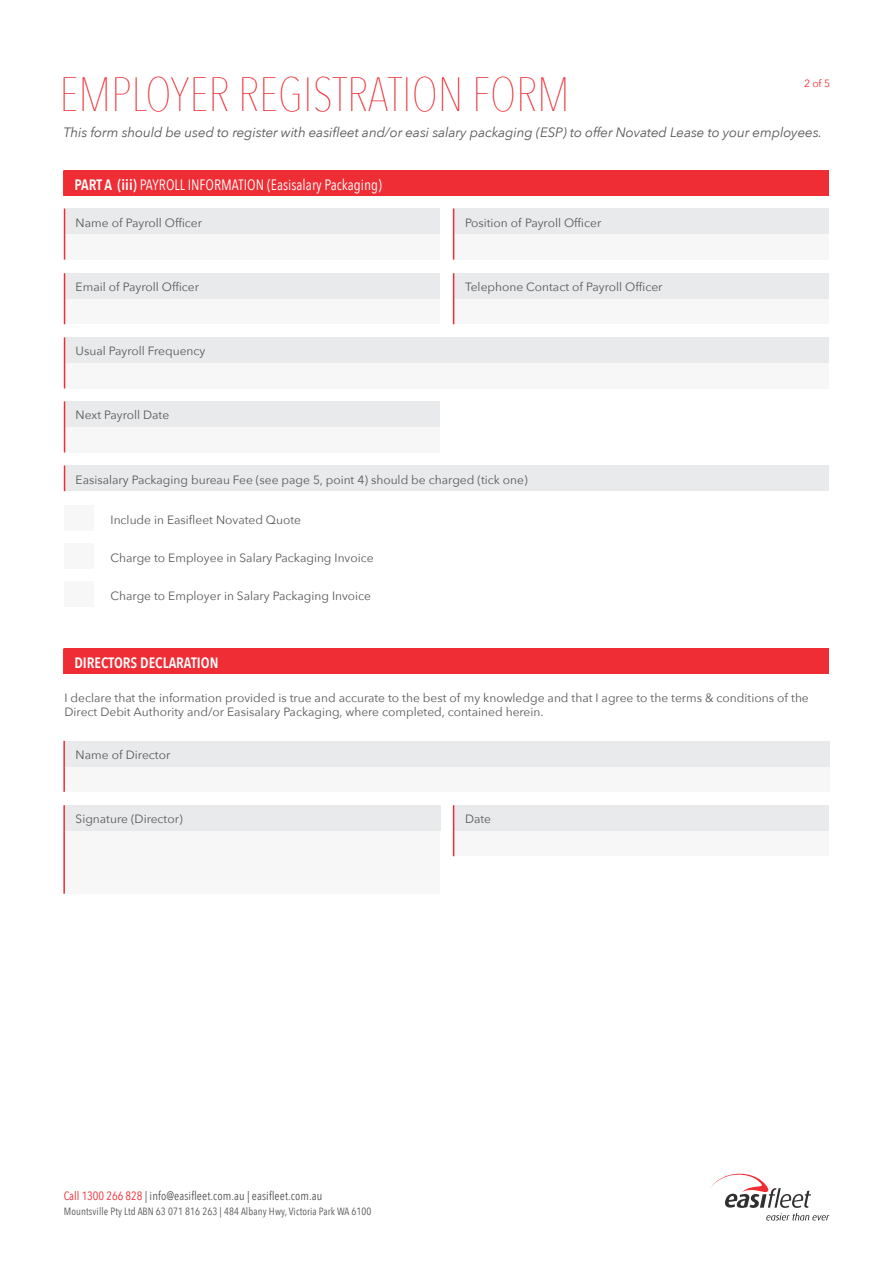
<style>
.page{position:relative;width:893px;height:1263px;background:#fff}
.page>*{position:absolute;margin:0;border:0;box-sizing:border-box;transform-origin:0 0}
.t1{font:200 48px "Avenir Next Condensed";color:#ee2d34}
.t2{font:15px "Avenir Next Condensed";color:#fff}
.t3{font:600 15px "Avenir Next Condensed";color:#fff}
.t4{font:italic 13.5px "Avenir Next";letter-spacing:-.01em;color:#57585a}
.t5{font:12px/14.4px "Avenir Next";color:#57585a}
.t6{font:12px "Avenir Next Condensed";letter-spacing:.01em;color:#57585a}
.t7{font:10.5px "Avenir Next Condensed";letter-spacing:.01em;color:#57585a}
.t8{font:10.5px "Avenir Next";color:#ee2d34}
.s1{font-weight:600}
.s2{color:#ee2d34}
</style>
<div class="page">
<svg style="left:711px;top:1173px;width:118px;height:47px"></svg>
<div style="left:65px;top:234px;width:375px;height:26px;background:#f7f7f8"></div>
<div style="left:65px;top:299px;width:375px;height:25px;background:#f7f7f8"></div>
<div style="left:65px;top:427px;width:375px;height:25px;background:#f7f7f8"></div>
<div style="left:64px;top:766px;width:765px;height:26px;background:#f7f7f8"></div>
<div style="left:454px;top:831px;width:375px;height:25px;background:#f7f7f8"></div>
<div style="left:64px;top:831px;width:376px;height:63px;background:#f7f7f8"></div>
<div style="left:65px;top:363px;width:764px;height:25px;background:#f7f7f8"></div>
<div style="left:454px;top:234px;width:375px;height:26px;background:#f7f7f8"></div>
<div style="left:454px;top:299px;width:375px;height:25px;background:#f7f7f8"></div>
<div style="left:65px;top:209px;width:375px;height:25px;background:#e9eaeb"></div>
<div style="left:65px;top:273px;width:375px;height:26px;background:#e9eaeb"></div>
<div style="left:65px;top:401px;width:375px;height:26px;background:#e9eaeb"></div>
<div style="left:64px;top:741px;width:765px;height:25px;background:#e9eaeb"></div>
<div style="left:454px;top:805px;width:375px;height:26px;background:#e9eaeb"></div>
<div style="left:64px;top:805px;width:376px;height:26px;background:#e9eaeb"></div>
<div style="left:65px;top:466px;width:764px;height:25px;background:#e9eaeb"></div>
<div style="left:65px;top:337px;width:764px;height:26px;background:#e9eaeb"></div>
<div style="left:454px;top:209px;width:375px;height:25px;background:#e9eaeb"></div>
<div style="left:454px;top:273px;width:375px;height:26px;background:#e9eaeb"></div>
<hr style="left:64px;top:209px;width:1px;height:51px;background:#ee2d34">
<hr style="left:64px;top:273px;width:1px;height:51px;background:#ee2d34">
<hr style="left:64px;top:401px;width:1px;height:51px;background:#ee2d34">
<hr style="left:63px;top:741px;width:2px;height:51px;background:#ee2d34">
<hr style="left:453px;top:805px;width:1px;height:51px;background:#ee2d34">
<hr style="left:63px;top:805px;width:2px;height:89px;background:#ee2d34">
<svg style="left:64px;top:466px;width:1px;height:25px"></svg>
<hr style="left:64px;top:337px;width:1px;height:51px;background:#ee2d34">
<hr style="left:453px;top:209px;width:1px;height:51px;background:#ee2d34">
<hr style="left:453px;top:273px;width:1px;height:51px;background:#ee2d34">
<div style="left:64px;top:170px;width:764px;height:26px;background:#ee2d34"></div>
<div style="left:64px;top:648px;width:764px;height:26px;background:#ee2d34"></div>
<hr style="left:63px;top:170px;width:2px;height:26px;background:#ee2d34">
<hr style="left:63px;top:648px;width:2px;height:26px;background:#ee2d34">
<div style="left:64px;top:505px;width:29px;height:25px;background:#f7f7f8"></div>
<div style="left:64px;top:543px;width:29px;height:26px;background:#f7f7f8"></div>
<div style="left:64px;top:581px;width:29px;height:26px;background:#f7f7f8"></div>
<h1 class="t1" style="left:60px;top:65px;width:512px">EMPLOYER REGISTRATION FORM</h1>
<p class="t8" style="left:804px;top:75px;width:28px">2 of 5</p>
<p class="t4" style="left:63px;top:121px;width:760px">This form should be used to register with easifleet and/or easi salary packaging (ESP) to offer Novated Lease to your employees.</p>
<p class="t2" style="left:74px;top:171px;width:309px"><span class="s1">PART A (iii)</span> PAYROLL INFORMATION (Easisalary Packaging)</p>
<p class="t5" style="left:76px;top:215px;width:128px">Name of Payroll Officer</p>
<p class="t5" style="left:76px;top:279px;width:125px">Email of Payroll Officer</p>
<p class="t5" style="left:76px;top:344px;width:131px">Usual Payroll Frequency</p>
<p class="t5" style="left:76px;top:408px;width:95px">Next Payroll Date</p>
<p class="t5" style="left:465px;top:215px;width:138px">Position of Payroll Officer</p>
<p class="t5" style="left:465px;top:279px;width:199px">Telephone Contact of Payroll Officer</p>
<p class="t5" style="left:76px;top:472px;width:454px">Easisalary Packaging bureau Fee (see page 5, point 4) should be charged (tick one)</p>
<p class="t5" style="left:111px;top:512px;width:192px">Include in Easifleet Novated Quote</p>
<p class="t5" style="left:111px;top:550px;width:265px">Charge to Employee in Salary Packaging Invoice</p>
<p class="t5" style="left:111px;top:588px;width:262px">Charge to Employer in Salary Packaging Invoice</p>
<p class="t3" style="left:74px;top:649px;width:146px">DIRECTORS DECLARATION</p>
<p class="t5" style="left:65px;top:690px;width:746px">I declare that the information provided is true and accurate to the best of my knowledge and that I agree to the terms &amp; conditions of the<br>Direct Debit Authority and/or Easisalary Packaging, where completed, contained herein.</p>
<p class="t5" style="left:76px;top:747px;width:96px">Name of Director</p>
<p class="t5" style="left:76px;top:811px;width:109px">Signature (Director)</p>
<p class="t5" style="left:465px;top:811px;width:28px">Date</p>
<p class="t6" style="left:64px;top:1186px;width:260px"><span class="s2">Call 1300 266 828</span> | info@easifleet.com.au | easifleet.com.au</p>
<p class="t7" style="left:64px;top:1203px;width:309px">Mountsville Pty Ltd ABN 63 071 816 263 | 484 Albany Hwy, Victoria Park WA 6100</p>
</div>
